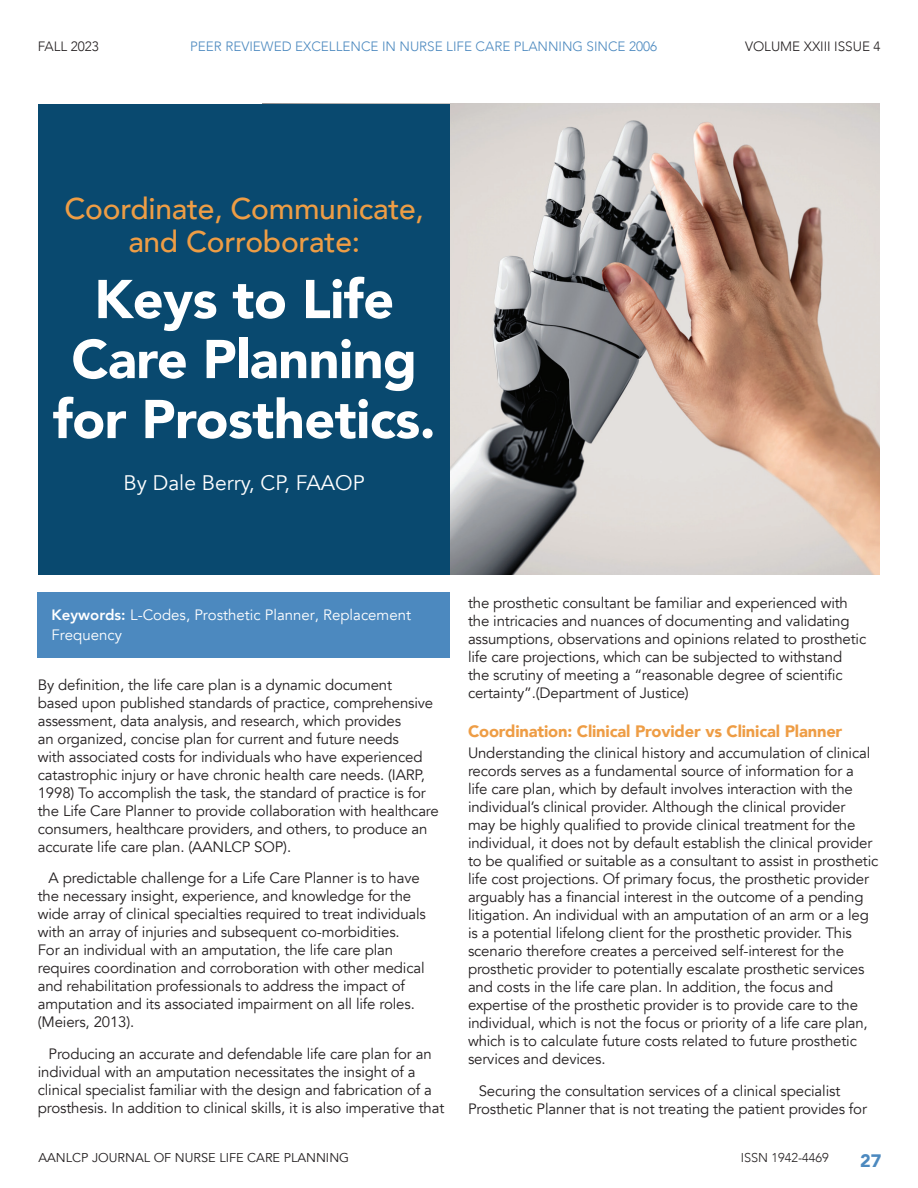
<style>
.page{position:relative;width:918px;height:1188px;background:#fff}
.page>*{position:absolute;margin:0;border:0;box-sizing:border-box;transform-origin:0 0}
.t1{font:900 54px/60px "Avenir";letter-spacing:-.01em;color:#fff;text-align:center}
.t2{font:500 30px/33px "Avenir";letter-spacing:-.01em;color:#ee9d45;text-align:center}
.t3{font:21px "Avenir";color:#fff}
.t4{font:900 18px "Avenir";color:#4c89bf}
.t5{font:900 16.5px "Avenir";letter-spacing:-.01em;color:#ee9d45}
.t6{font:15px/18px "Avenir";letter-spacing:-.01em;color:#231f20}
.t7{font:15px/19.5px "Avenir";color:#fff}
.t8{font:300 13.5px "Avenir";color:#4c89bf}
.t9{font:300 13.5px "Avenir";color:#231f20}
.t10{font:12.75px "Avenir";color:#231f20}
.t11{font:300 12.75px "Avenir";color:#231f20}
.s1{font-weight:800}
</style>
<div class="page">
<img style="left:449px;top:104px;width:431px;height:471px">
<div style="left:38px;top:104px;width:411px;height:471px;background:#09496f"></div>
<div style="left:37px;top:592px;width:412px;height:66px;background:#4c89bf"></div>
<p class="t9" style="left:38px;top:39px;width:63px">FALL 2023</p>
<p class="t8" style="left:190px;top:39px;width:469px">PEER REVIEWED EXCELLENCE IN NURSE LIFE CARE PLANNING SINCE 2006</p>
<p class="t9" style="left:745px;top:39px;width:137px">VOLUME XXIII ISSUE 4</p>
<h2 class="t2" style="left:64px;top:190px;width:361px">Coordinate, Communicate, and Corroborate:</h2>
<h1 class="t1" style="left:53px;top:268px;width:384px">Keys to Life<br>Care Planning for Prosthetics.</h1>
<h3 class="t3" style="left:124px;top:470px;width:243px">By Dale Berry, CP, FAAOP</h3>
<p class="t7" style="left:52px;top:606px;width:361px"><span class="s1">Keywords:</span> L-Codes, Prosthetic Planner, Replacement<br>Frequency</p>
<p class="t6" style="left:38px;top:676px;width:403px">By definition, the life care plan is a dynamic document<br>based upon published standards of practice, comprehensive assessment, data analysis, and research, which provides<br>an organized, concise plan for current and future needs<br>with associated costs for individuals who have experienced catastrophic injury or have chronic health care needs. (IARP, 1998) To accomplish the task, the standard of practice is for the Life Care Planner to provide collaboration with healthcare consumers, healthcare providers, and others, to produce an accurate life care plan. (AANLCP SOP).</p>
<p class="t6" style="left:38px;top:869px;width:390px;text-indent:11px">A predictable challenge for a Life Care Planner is to have the necessary insight, experience, and knowledge for the wide array of clinical specialties required to treat individuals with an array of injuries and subsequent co-morbidities.<br>For an individual with an amputation, the life care plan requires coordination and corroboration with other medical and rehabilitation professionals to address the impact of amputation and its associated impairment on all life roles. (Meiers, 2013).</p>
<p class="t6" style="left:38px;top:1045px;width:408px;text-indent:11px">Producing an accurate and defendable life care plan for an individual with an amputation necessitates the insight of a clinical specialist familiar with the design and fabrication of a prosthesis. In addition to clinical skills, it is also imperative that</p>
<p class="t6" style="left:468px;top:594px;width:400px">the prosthetic consultant be familiar and experienced with the intricacies and nuances of documenting and validating assumptions, observations and opinions related to prosthetic life care projections, which can be subjected to withstand the scrutiny of meeting a “reasonable degree of scientific certainty”.(Department of Justice)</p>
<p class="t5" style="left:468px;top:717px;width:376px">Coordination: Clinical Provider vs Clinical Planner</p>
<p class="t6" style="left:468px;top:744px;width:412px">Understanding the clinical history and accumulation of clinical records serves as a fundamental source of information for a<br>life care plan, which by default involves interaction with the individual’s clinical provider. Although the clinical provider<br>may be highly qualified to provide clinical treatment for the individual, it does not by default establish the clinical provider to be qualified or suitable as a consultant to assist in prosthetic life cost projections. Of primary focus, the prosthetic provider arguably has a financial interest in the outcome of a pending litigation. An individual with an amputation of an arm or a leg is a potential lifelong client for the prosthetic provider. This scenario therefore creates a perceived self-interest for the prosthetic provider to potentially escalate prosthetic services and costs in the life care plan. In addition, the focus and expertise of the prosthetic provider is to provide care to the individual, which is not the focus or priority of a life care plan, which is to calculate future costs related to future prosthetic services and devices.</p>
<p class="t6" style="left:468px;top:1082px;width:400px;text-indent:11px">Securing the consultation services of a clinical specialist<br>Prosthetic Planner that is not treating the patient provides for</p>
<p class="t10" style="left:38px;top:1150px;width:312px">AANLCP JOURNAL OF NURSE LIFE CARE PLANNING</p>
<p class="t11" style="left:741px;top:1150px;width:90px">ISSN 1942-4469</p>
<p class="t4" style="left:860px;top:1145px;width:23px">27</p>
</div>
